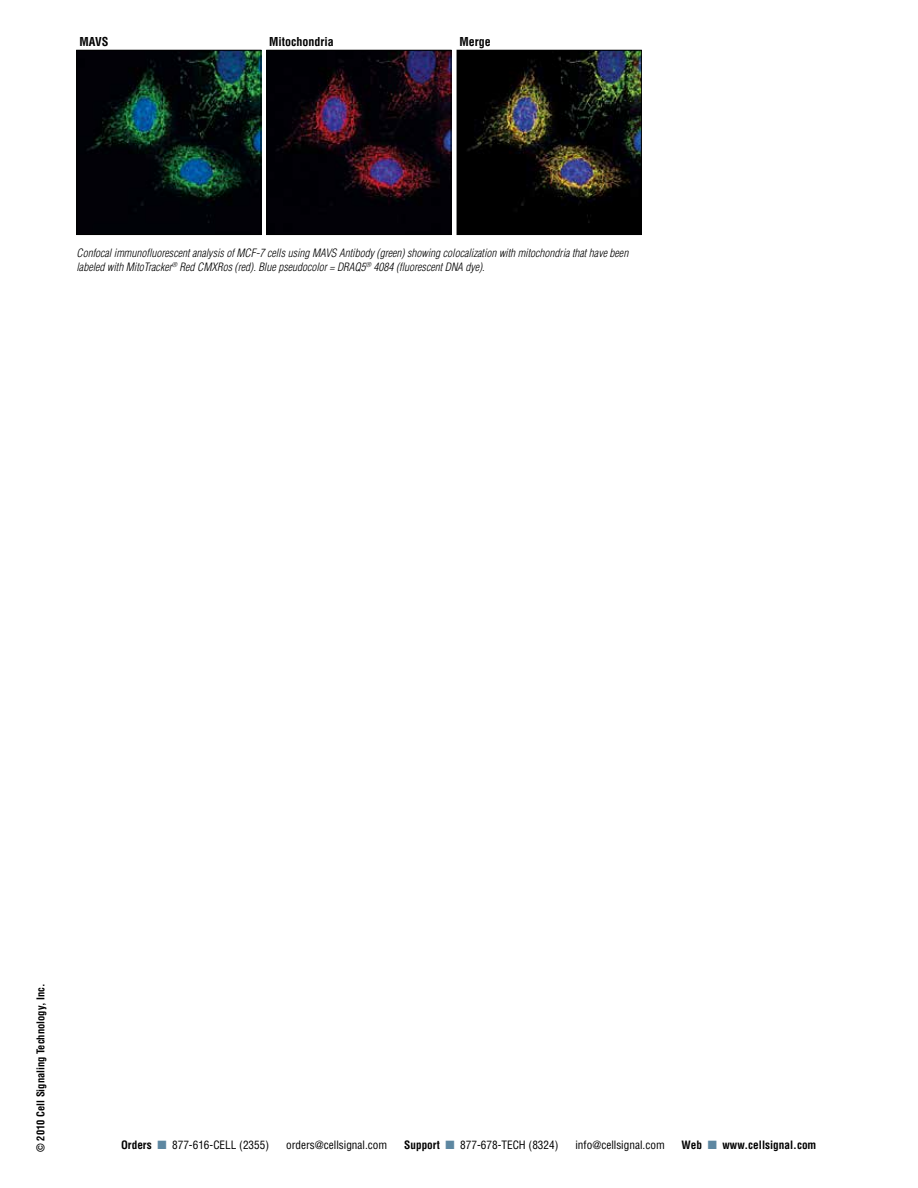
<style>
.page{position:relative;width:918px;height:1188px;background:#fff}
.page>*{position:absolute;margin:0;border:0;box-sizing:border-box;transform-origin:0 0}
.t1{font:700 condensed 12px "Helvetica";color:#000}
.t2{font:italic 300 condensed 11.25px/13.5px "Helvetica";color:#000}
.t3{font:condensed 11.25px "Helvetica";color:#000}
.t4{font:700 condensed 11.25px "Helvetica";color:#000}
.t5{font:700 condensed 10.5px "Helvetica";color:#000}
.s1{font-weight:700}
.s2{color:#5d87a1}
</style>
<div class="page">
<img style="left:78px;top:52px;width:181px;height:181px">
<div style="left:76px;top:50px;width:185px;height:185px;border:1px solid #000"></div>
<img style="left:459px;top:52px;width:181px;height:181px">
<div style="left:457px;top:50px;width:185px;height:185px;border:1px solid #000"></div>
<img style="left:269px;top:52px;width:180px;height:181px">
<div style="left:267px;top:50px;width:184px;height:185px;border:1px solid #000"></div>
<p class="t1" style="left:80px;top:34px;width:30px">MAVS</p>
<p class="t1" style="left:269px;top:34px;width:66px">Mitochondria</p>
<p class="t1" style="left:459px;top:34px;width:33px">Merge</p>
<p class="t2" style="left:76px;top:246px;width:553px">Confocal immunofluorescent analysis of MCF-7 cells using MAVS Antibody (green) showing colocalization with mitochondria that have been labeled with MitoTracker<sup>®</sup> Red CMXRos (red). Blue pseudocolor = DRAQ5<sup>®</sup> 4084 (fluorescent DNA dye).</p>
<p class="t5" style="left:34px;top:1152px;width:170px;rotate:-90deg">© 2010 Cell Signaling Technology, Inc.</p>
<p class="t3" style="left:121px;top:1137px;width:150px"><span class="s1">Orders</span> <span class="s2">■</span> 877-616-CELL (2355)</p>
<p class="t3" style="left:286px;top:1137px;width:103px">orders@cellsignal.com</p>
<p class="t3" style="left:404px;top:1137px;width:156px"><span class="s1">Support</span> <span class="s2">■</span> 877-678-TECH (8324)</p>
<p class="t3" style="left:575px;top:1137px;width:91px">info@cellsignal.com</p>
<p class="t4" style="left:682px;top:1137px;width:136px">Web <span class="s2">■</span> www.cellsignal.com</p>
</div>
